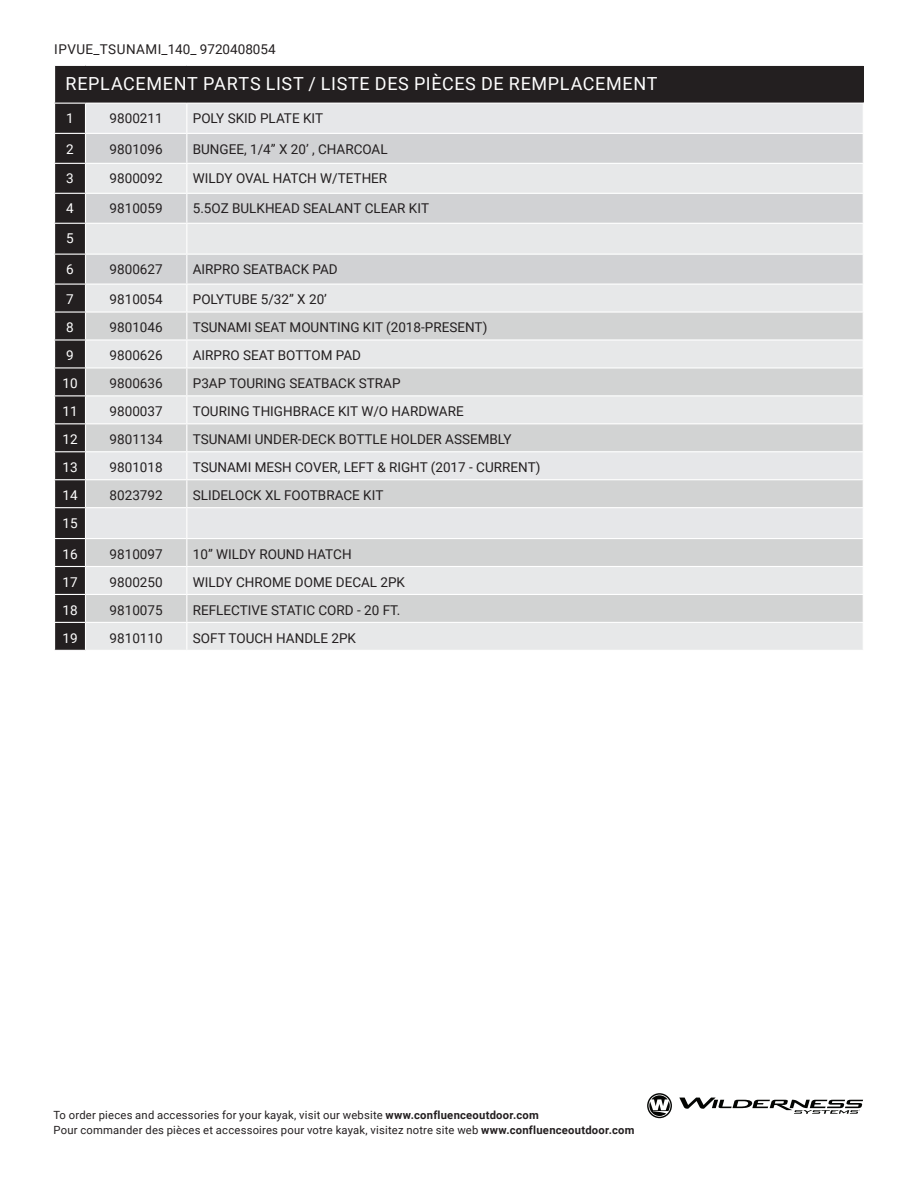
<style>
.page{position:relative;width:918px;height:1188px;background:#fff}
.page>*{position:absolute;margin:0;border:0;box-sizing:border-box;transform-origin:0 0}
.t1{font:18px "Roboto";letter-spacing:.035em;color:#fff}
.t2{font:13.5px "Roboto";color:#231f20}
.t3{font:13.5px "Roboto";color:#fff}
.t4{font:11.25px/15px "Roboto";letter-spacing:.015em;color:#231f20}
.s1{font-weight:700}
</style>
<div class="page">
<div style="left:55px;top:66px;width:807px;height:584px;background:#231f20"></div>
<div style="left:86px;top:104px;width:777px;height:29px;background:#e6e7e9"></div>
<div style="left:86px;top:134px;width:777px;height:29px;background:#d1d2d4"></div>
<svg style="left:86px;top:164px;width:777px;height:486px;background:#dedfe0"></svg>
<div style="left:86px;top:285px;width:777px;height:26px;background:#e7e8e9"></div>
<svg style="left:86px;top:313px;width:777px;height:54px;background:#dcddde"></svg>
<svg style="left:86px;top:369px;width:777px;height:253px;background:#dbdcdd"></svg>
<hr style="left:862px;top:66px;width:2px;height:37px;background:#231f20">
<hr style="left:54px;top:103px;width:32px;height:1px;background:#fff">
<hr style="left:86px;top:103px;width:101px;height:1px;background:#fff">
<hr style="left:187px;top:103px;width:677px;height:1px;background:#fff">
<hr style="left:54px;top:133px;width:32px;height:1px;background:#fff">
<hr style="left:86px;top:133px;width:101px;height:1px;background:#fff">
<hr style="left:187px;top:133px;width:677px;height:1px;background:#fff">
<hr style="left:54px;top:163px;width:32px;height:1px;background:#fff">
<hr style="left:86px;top:163px;width:101px;height:1px;background:#fff">
<hr style="left:187px;top:163px;width:677px;height:1px;background:#fff">
<hr style="left:54px;top:193px;width:32px;height:1px;background:#fff">
<hr style="left:86px;top:193px;width:101px;height:1px;background:#fff">
<svg style="left:85px;top:104px;width:1px;height:119px"></svg>
<hr style="left:187px;top:193px;width:677px;height:1px;background:#fff">
<svg style="left:186px;top:104px;width:1px;height:119px"></svg>
<hr style="left:54px;top:223px;width:32px;height:1px;background:#fff">
<hr style="left:86px;top:223px;width:101px;height:1px;background:#fff">
<hr style="left:85px;top:224px;width:1px;height:30px;background:#fff">
<hr style="left:187px;top:223px;width:677px;height:1px;background:#fff">
<hr style="left:186px;top:224px;width:1px;height:30px;background:#fff">
<hr style="left:54px;top:254px;width:32px;height:1px;background:#fff">
<hr style="left:86px;top:254px;width:101px;height:1px;background:#fff">
<hr style="left:187px;top:254px;width:677px;height:1px;background:#fff">
<hr style="left:54px;top:284px;width:32px;height:1px;background:#fff">
<hr style="left:86px;top:284px;width:101px;height:1px;background:#fff">
<hr style="left:187px;top:284px;width:677px;height:1px;background:#fff">
<hr style="left:54px;top:311px;width:32px;height:2px;background:#fff">
<hr style="left:86px;top:311px;width:101px;height:2px;background:#fff">
<hr style="left:187px;top:311px;width:677px;height:2px;background:#fff">
<hr style="left:54px;top:339px;width:32px;height:2px;background:#fff">
<hr style="left:86px;top:339px;width:101px;height:2px;background:#fff">
<hr style="left:187px;top:339px;width:677px;height:2px;background:#fff">
<hr style="left:54px;top:367px;width:32px;height:2px;background:#fff">
<hr style="left:86px;top:367px;width:101px;height:2px;background:#fff">
<hr style="left:187px;top:367px;width:677px;height:2px;background:#fff">
<hr style="left:54px;top:395px;width:32px;height:1px;background:#fff">
<hr style="left:86px;top:395px;width:101px;height:1px;background:#fff">
<hr style="left:187px;top:395px;width:677px;height:1px;background:#fff">
<hr style="left:54px;top:423px;width:32px;height:1px;background:#fff">
<hr style="left:86px;top:423px;width:101px;height:1px;background:#fff">
<hr style="left:187px;top:423px;width:677px;height:1px;background:#fff">
<hr style="left:54px;top:451px;width:32px;height:1px;background:#fff">
<hr style="left:86px;top:451px;width:101px;height:1px;background:#fff">
<hr style="left:187px;top:451px;width:677px;height:1px;background:#fff">
<hr style="left:54px;top:479px;width:32px;height:1px;background:#fff">
<svg style="left:54px;top:283px;width:1px;height:198px"></svg>
<hr style="left:86px;top:479px;width:101px;height:1px;background:#fff">
<svg style="left:85px;top:255px;width:1px;height:252px"></svg>
<hr style="left:187px;top:479px;width:677px;height:1px;background:#fff">
<svg style="left:186px;top:255px;width:1px;height:252px"></svg>
<hr style="left:54px;top:507px;width:32px;height:1px;background:#fff">
<hr style="left:86px;top:507px;width:101px;height:1px;background:#fff">
<hr style="left:85px;top:508px;width:1px;height:30px;background:#fff">
<hr style="left:187px;top:507px;width:677px;height:1px;background:#fff">
<hr style="left:186px;top:508px;width:1px;height:30px;background:#fff">
<hr style="left:54px;top:538px;width:32px;height:1px;background:#fff">
<hr style="left:86px;top:538px;width:101px;height:1px;background:#fff">
<hr style="left:187px;top:538px;width:677px;height:1px;background:#fff">
<hr style="left:54px;top:566px;width:32px;height:1px;background:#fff">
<hr style="left:86px;top:566px;width:101px;height:1px;background:#fff">
<hr style="left:187px;top:566px;width:677px;height:1px;background:#fff">
<hr style="left:54px;top:594px;width:32px;height:1px;background:#fff">
<hr style="left:86px;top:594px;width:101px;height:1px;background:#fff">
<hr style="left:187px;top:594px;width:677px;height:1px;background:#fff">
<hr style="left:54px;top:622px;width:32px;height:1px;background:#fff">
<hr style="left:86px;top:622px;width:101px;height:1px;background:#fff">
<svg style="left:85px;top:539px;width:1px;height:111px"></svg>
<hr style="left:187px;top:622px;width:677px;height:1px;background:#fff">
<svg style="left:186px;top:539px;width:1px;height:111px"></svg>
<svg style="left:647px;top:1093px;width:25px;height:25px"></svg>
<svg style="left:679px;top:1098px;width:184px;height:16px"></svg>
<p class="t2" style="left:54px;top:40px;width:223px">IPVUE_TSUNAMI_140_ 9720408054</p>
<p class="t1" style="left:66px;top:71px;width:594px">REPLACEMENT PARTS LIST / LISTE DES PIÈCES DE REMPLACEMENT</p>
<p class="t3" style="left:66px;top:109px;width:9px">1</p>
<p class="t2" style="left:110px;top:109px;width:55px">9800211</p>
<p class="t2" style="left:193px;top:109px;width:132px">POLY SKID PLATE KIT</p>
<p class="t3" style="left:66px;top:139px;width:9px">2</p>
<p class="t2" style="left:110px;top:139px;width:55px">9801096</p>
<p class="t2" style="left:193px;top:139px;width:196px">BUNGEE, 1/4” X 20’ , CHARCOAL</p>
<p class="t3" style="left:66px;top:169px;width:9px">3</p>
<p class="t2" style="left:110px;top:169px;width:55px">9800092</p>
<p class="t2" style="left:193px;top:169px;width:196px">WILDY OVAL HATCH W/TETHER</p>
<p class="t3" style="left:66px;top:199px;width:9px">4</p>
<p class="t2" style="left:110px;top:199px;width:55px">9810059</p>
<p class="t2" style="left:193px;top:199px;width:238px">5.5OZ BULKHEAD SEALANT CLEAR KIT</p>
<p class="t3" style="left:66px;top:229px;width:9px">5</p>
<p class="t3" style="left:66px;top:260px;width:9px">6</p>
<p class="t2" style="left:110px;top:260px;width:55px">9800627</p>
<p class="t2" style="left:193px;top:260px;width:147px">AIRPRO SEATBACK PAD</p>
<p class="t3" style="left:66px;top:290px;width:9px">7</p>
<p class="t2" style="left:110px;top:290px;width:55px">9810054</p>
<p class="t2" style="left:193px;top:290px;width:136px">POLYTUBE 5/32” X 20’</p>
<p class="t3" style="left:66px;top:318px;width:9px">8</p>
<p class="t2" style="left:110px;top:318px;width:55px">9801046</p>
<p class="t2" style="left:193px;top:318px;width:296px">TSUNAMI SEAT MOUNTING KIT (2018-PRESENT)</p>
<p class="t3" style="left:66px;top:346px;width:9px">9</p>
<p class="t2" style="left:110px;top:346px;width:55px">9800626</p>
<p class="t2" style="left:193px;top:346px;width:170px">AIRPRO SEAT BOTTOM PAD</p>
<p class="t3" style="left:62px;top:374px;width:17px">10</p>
<p class="t2" style="left:110px;top:374px;width:55px">9800636</p>
<p class="t2" style="left:193px;top:374px;width:209px">P3AP TOURING SEATBACK STRAP</p>
<p class="t3" style="left:62px;top:402px;width:17px">11</p>
<p class="t2" style="left:110px;top:402px;width:55px">9800037</p>
<p class="t2" style="left:193px;top:402px;width:272px">TOURING THIGHBRACE KIT W/O HARDWARE</p>
<p class="t3" style="left:62px;top:430px;width:17px">12</p>
<p class="t2" style="left:110px;top:430px;width:55px">9801134</p>
<p class="t2" style="left:193px;top:430px;width:320px">TSUNAMI UNDER-DECK BOTTLE HOLDER ASSEMBLY</p>
<p class="t3" style="left:62px;top:458px;width:17px">13</p>
<p class="t2" style="left:110px;top:458px;width:55px">9801018</p>
<p class="t2" style="left:193px;top:458px;width:349px">TSUNAMI MESH COVER, LEFT &amp; RIGHT (2017 - CURRENT)</p>
<p class="t3" style="left:62px;top:486px;width:17px">14</p>
<p class="t2" style="left:110px;top:486px;width:55px">8023792</p>
<p class="t2" style="left:193px;top:486px;width:192px">SLIDELOCK XL FOOTBRACE KIT</p>
<p class="t3" style="left:62px;top:514px;width:17px">15</p>
<p class="t3" style="left:62px;top:544px;width:17px">16</p>
<p class="t2" style="left:110px;top:544px;width:55px">9810097</p>
<p class="t2" style="left:193px;top:544px;width:160px">10” WILDY ROUND HATCH</p>
<p class="t3" style="left:62px;top:572px;width:17px">17</p>
<p class="t2" style="left:110px;top:572px;width:55px">9800250</p>
<p class="t2" style="left:193px;top:572px;width:214px">WILDY CHROME DOME DECAL 2PK</p>
<p class="t3" style="left:62px;top:600px;width:17px">18</p>
<p class="t2" style="left:110px;top:600px;width:55px">9810075</p>
<p class="t2" style="left:193px;top:600px;width:209px">REFLECTIVE STATIC CORD - 20 FT.</p>
<p class="t3" style="left:62px;top:628px;width:17px">19</p>
<p class="t2" style="left:110px;top:628px;width:55px">9810110</p>
<p class="t2" style="left:193px;top:628px;width:165px">SOFT TOUCH HANDLE 2PK</p>
<p class="t4" style="left:53px;top:1107px;width:582px">To order pieces and accessories for your kayak, visit our website <span class="s1">www.confluenceoutdoor.com<br></span>Pour commander des pièces et accessoires pour votre kayak, visitez notre site web <span class="s1">www.confluenceoutdoor.com</span></p>
</div>
